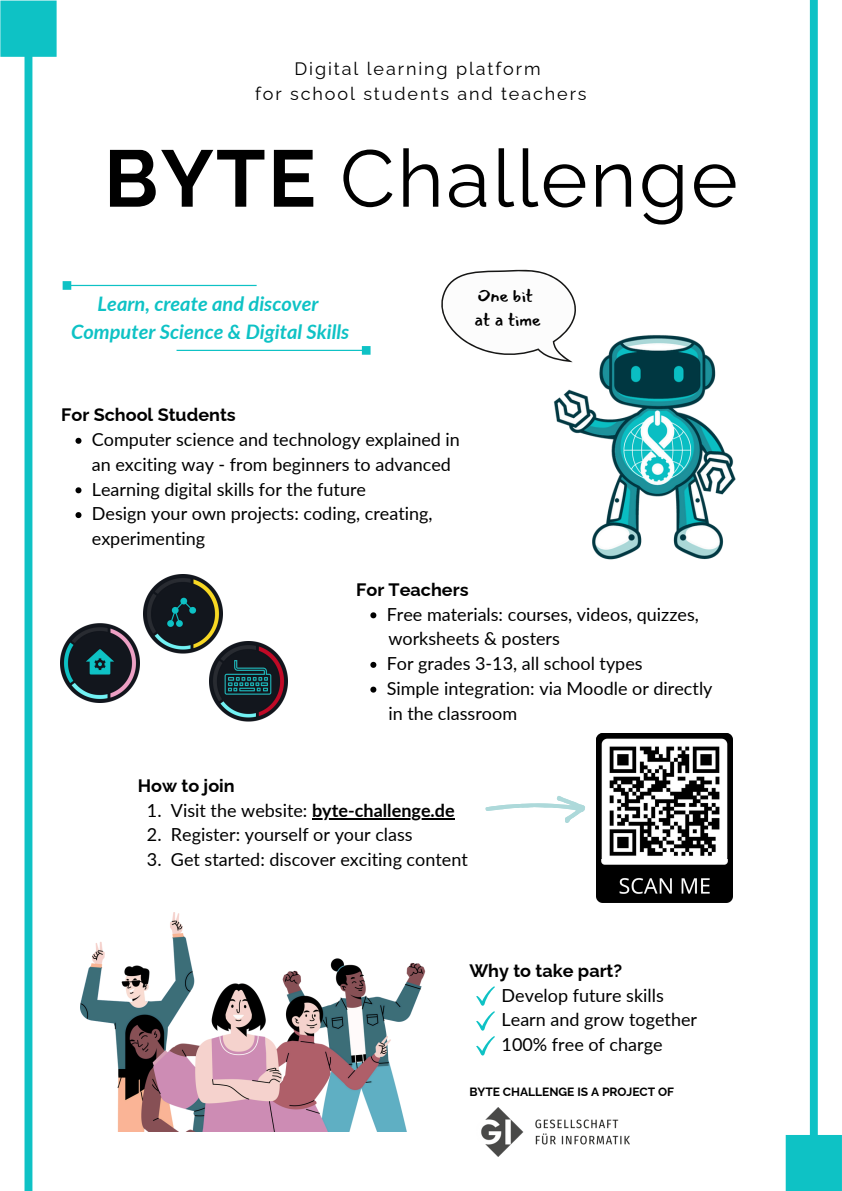
<style>
.page{position:relative;width:842px;height:1191px;background:#fff}
.page>*{position:absolute;margin:0;border:0;box-sizing:border-box;transform-origin:0 0}
.t1{font:80px "Raleway";letter-spacing:.03em;color:#000}
.t2{font:italic 700 20px/27.8px "Lato";color:#0ec2c5;text-align:center}
.t3{font:18px/24.8px "Lato";color:#000}
.t4{font:18px/24.8px "Raleway";letter-spacing:.105em;color:#000;text-align:center}
.t5{font:700 18px "Raleway";color:#000}
.t6{font:18px/24.8px "Mansalva";color:#000}
.t7{font:700 12px "Raleway";color:#000}
.s1{font-weight:700}
.s2{font-family:"Raleway";font-weight:700}
</style>
<div class="page">
<img style="left:481px;top:1107px;width:148px;height:49px">
<img style="left:553px;top:335px;width:183px;height:225px">
<svg style="left:441px;top:269px;width:156px;height:110px"></svg>
<img style="left:144px;top:574px;width:79px;height:79px">
<img style="left:209px;top:641px;width:79px;height:80px">
<img style="left:60px;top:623px;width:79px;height:79px">
<img style="left:597px;top:858px;width:135px;height:44px">
<img style="left:597px;top:733px;width:135px;height:125px">
<svg style="left:63px;top:281px;width:194px;height:9px"></svg>
<svg style="left:370px;top:612px;width:6px;height:6px"></svg>
<svg style="left:370px;top:661px;width:6px;height:6px"></svg>
<svg style="left:370px;top:686px;width:6px;height:6px"></svg>
<svg style="left:177px;top:346px;width:194px;height:9px"></svg>
<svg style="left:0;top:1px;width:57px;height:1189px"></svg>
<svg style="left:786px;top:0;width:56px;height:1190px"></svg>
<svg style="left:476px;top:986px;width:19px;height:69px"></svg>
<svg style="left:485px;top:796px;width:100px;height:26px"></svg>
<svg style="left:75px;top:438px;width:6px;height:6px"></svg>
<svg style="left:75px;top:487px;width:6px;height:6px"></svg>
<svg style="left:75px;top:512px;width:6px;height:6px"></svg>
<hr style="left:312px;top:818px;width:143px;height:1px;background:#000">
<img style="left:81px;top:912px;width:345px;height:219px">
<p class="t4" style="left:255px;top:57px;width:333px">Digital learning platform<br>for school students and teachers</p>
<h2 class="t1" style="left:104px;top:131px;width:635px"><span class="s1">BYTE</span> Challenge</h2>
<h4 class="t2" style="left:71px;top:289px;width:280px">Learn, create and discover<br>Computer Science &amp; Digital Skills</h4>
<p class="t6" style="left:474px;top:283px;width:68px">One bit at a time</p>
<h3 class="t5" style="left:61px;top:404px;width:176px">For School Students</h3>
<p class="t3" style="left:92px;top:426px;width:370px">Computer science and technology explained in an exciting way - from beginners to advanced</p>
<p class="t3" style="left:92px;top:476px;width:276px">Learning digital skills for the future</p>
<p class="t3" style="left:92px;top:501px;width:342px">Design your own projects: coding, creating, experimenting</p>
<p class="t5" style="left:356px;top:579px;width:114px">For Teachers</p>
<h4 class="t3" style="left:387px;top:601px;width:314px">Free materials: courses, videos, quizzes,</h4>
<h1 class="t3" style="left:388px;top:626px;width:173px">worksheets &amp; posters</h1>
<p class="t3" style="left:387px;top:650px;width:257px">For grades 3-13, all school types</p>
<h4 class="t3" style="left:387px;top:675px;width:327px">Simple integration: via Moodle or directly</h4>
<p class="t3" style="left:388px;top:700px;width:130px">in the classroom</p>
<p class="t5" style="left:138px;top:774px;width:98px">How to join</p>
<p class="t3" style="left:147px;top:797px;width:309px">1. Visit the website: <span class="s1">byte-challenge.de</span></p>
<h3 class="t3" style="left:147px;top:821px;width:267px">2. Register: yourself or your class</h3>
<p class="t3" style="left:147px;top:846px;width:322px">3. Get started: discover exciting content</p>
<p class="t3" style="left:502px;top:957px;width:197px;text-indent:-32px"><span class="s2">Why to take part?<br></span>Develop future skills<br>Learn and grow together<br>100% free of charge</p>
<p class="t7" style="left:469px;top:1084px;width:206px">BYTE CHALLENGE IS A PROJECT OF</p>
</div>
